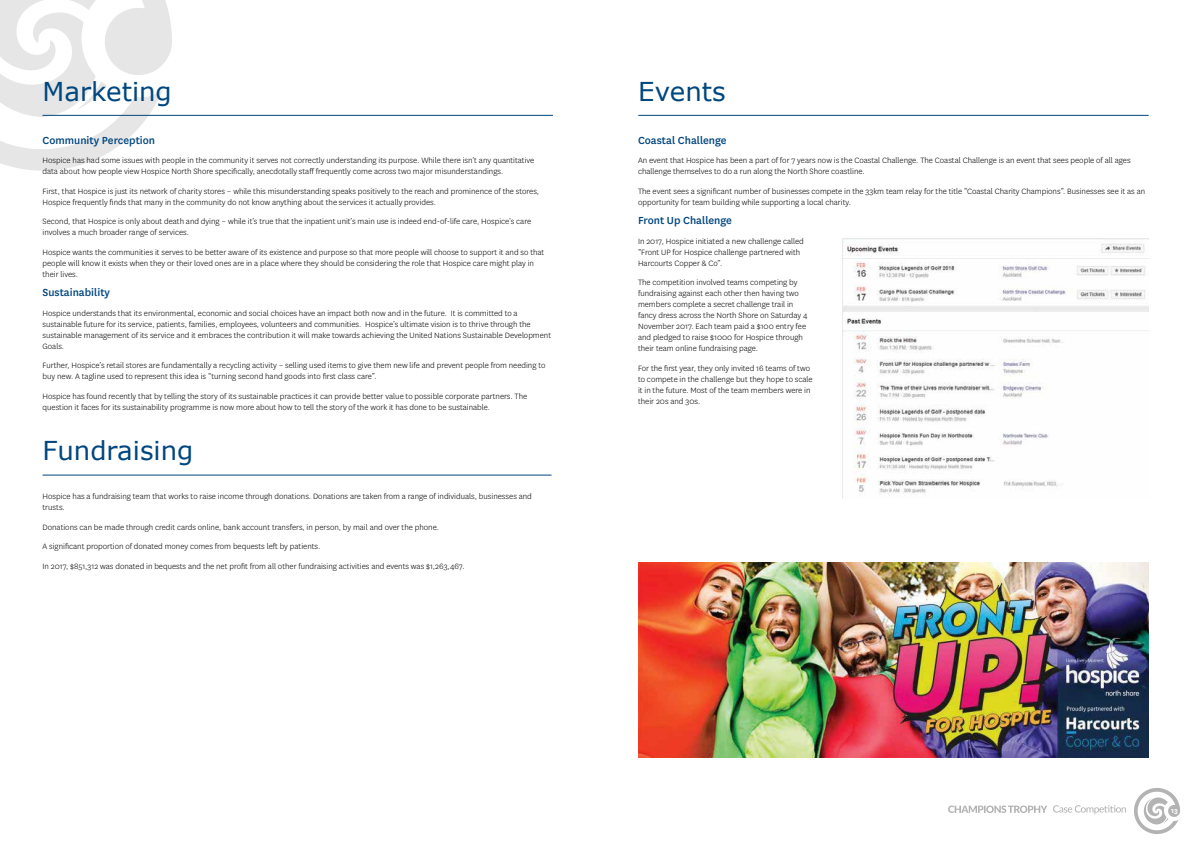
<style>
.page{position:relative;width:1191px;height:842px;background:#fff}
.page>*{position:absolute;margin:0;border:0;box-sizing:border-box;transform-origin:0 0}
.t1{font:26px "Verdana";color:#00467f}
.t2{font:500 12px "National";color:#00467f}
.t3{font:300 9px/11px "National";color:#000}
.t4{font:700 8px "National";color:#fff}
</style>
<div class="page">
<svg style="left:1134px;top:788px;width:46px;height:46px"></svg>
<svg style="left:948px;top:805px;width:99px;height:8px"></svg>
<svg style="left:1053px;top:805px;width:72px;height:9px"></svg>
<svg style="left:0;top:0;width:172px;height:171px"></svg>
<hr style="left:43px;top:475px;width:508px;height:1px;background:#00467f">
<hr style="left:43px;top:115px;width:510px;height:1px;background:#00467f">
<hr style="left:638px;top:115px;width:510px;height:1px;background:#00467f">
<img style="left:638px;top:563px;width:511px;height:194px">
<img style="left:843px;top:238px;width:305px;height:256px">
<h1 class="t1" style="left:43px;top:75px;width:131px">Marketing</h1>
<h1 class="t1" style="left:638px;top:75px;width:89px">Events</h1>
<h2 class="t2" style="left:43px;top:132px;width:114px">Community Perception</h2>
<p class="t3" style="left:43px;top:155px;width:493px">Hospice has had some issues with people in the community it serves not correctly understanding its purpose. While there isn’t any quantitative data about how people view Hospice North Shore specifically, anecdotally staff frequently come across two major misunderstandings.</p>
<p class="t3" style="left:43px;top:185px;width:498px">First, that Hospice is just its network of charity stores – while this misunderstanding speaks positively to the reach and prominence of the stores,<br>Hospice frequently finds that many in the community do not know anything about the services it actually provides.</p>
<p class="t3" style="left:43px;top:216px;width:490px">Second, that Hospice is only about death and dying – while it’s true that the inpatient unit’s main use is indeed end-of-life care, Hospice’s care involves a much broader range of services.</p>
<p class="t3" style="left:43px;top:246px;width:503px">Hospice wants the communities it serves to be better aware of its existence and purpose so that more people will choose to support it and so that people will know it exists when they or their loved ones are in a place where they should be considering the role that Hospice care might play in their lives.</p>
<h2 class="t2" style="left:43px;top:284px;width:69px">Sustainability</h2>
<p class="t3" style="left:43px;top:307px;width:510px">Hospice understands that its environmental, economic and social choices have an impact both now and in the future. It is committed to a sustainable future for its service, patients, families, employees, volunteers and communities. Hospice’s ultimate vision is to thrive through the sustainable management of its service and it embraces the contribution it will make towards achieving the United Nations Sustainable Development Goals.</p>
<p class="t3" style="left:43px;top:360px;width:504px">Further, Hospice’s retail stores are fundamentally a recycling activity – selling used items to give them new life and prevent people from needing to buy new. A tagline used to represent this idea is “turning second hand goods into first class care”.</p>
<p class="t3" style="left:43px;top:390px;width:486px">Hospice has found recently that by telling the story of its sustainable practices it can provide better value to possible corporate partners. The question it faces for its sustainability programme is now more about how to tell the story of the work it has done to be sustainable.</p>
<h1 class="t1" style="left:43px;top:434px;width:152px">Fundraising</h1>
<p class="t3" style="left:43px;top:491px;width:491px">Hospice has a fundraising team that works to raise income through donations. Donations are taken from a range of individuals, businesses and trusts.</p>
<p class="t3" style="left:43px;top:517px;width:423px;line-height:19.5px">Donations can be made through credit cards online, bank account transfers, in person, by mail and over the phone.<br>A significant proportion of donated money comes from bequests left by patients.<br>In 2017, $851,312 was donated in bequests and the net profit from all other fundraising activities and events was $1,263,467.</p>
<h2 class="t2" style="left:638px;top:132px;width:90px">Coastal Challenge</h2>
<p class="t3" style="left:638px;top:155px;width:494px">An event that Hospice has been a part of for 7 years now is the Coastal Challenge. The Coastal Challenge is an event that sees people of all ages challenge themselves to do a run along the North Shore coastline.</p>
<p class="t3" style="left:638px;top:185px;width:509px">The event sees a significant number of businesses compete in the 33km team relay for the title “Coastal Charity Champions”. Businesses see it as an opportunity for team building while supporting a local charity.</p>
<h2 class="t2" style="left:638px;top:212px;width:95px">Front Up Challenge</h2>
<p class="t3" style="left:638px;top:235px;width:167px">In 2017, Hospice initiated a new challenge called “Front UP for Hospice challenge partnered with<br>Harcourts Copper &amp; Co”.</p>
<p class="t3" style="left:638px;top:277px;width:171px">The competition involved teams competing by fundraising against each other then having two members complete a secret challenge trail in fancy dress across the North Shore on Saturday 4<br>November 2017. Each team paid a $100 entry fee and pledged to raise $1000 for Hospice through their team online fundraising page.</p>
<p class="t3" style="left:638px;top:362px;width:176px">For the first year, they only invited 16 teams of two to compete in the challenge but they hope to scale it in the future. Most of the team members were in their 20s and 30s.</p>
<p class="t4" style="left:1171px;top:804px;width:8px">13</p>
</div>
